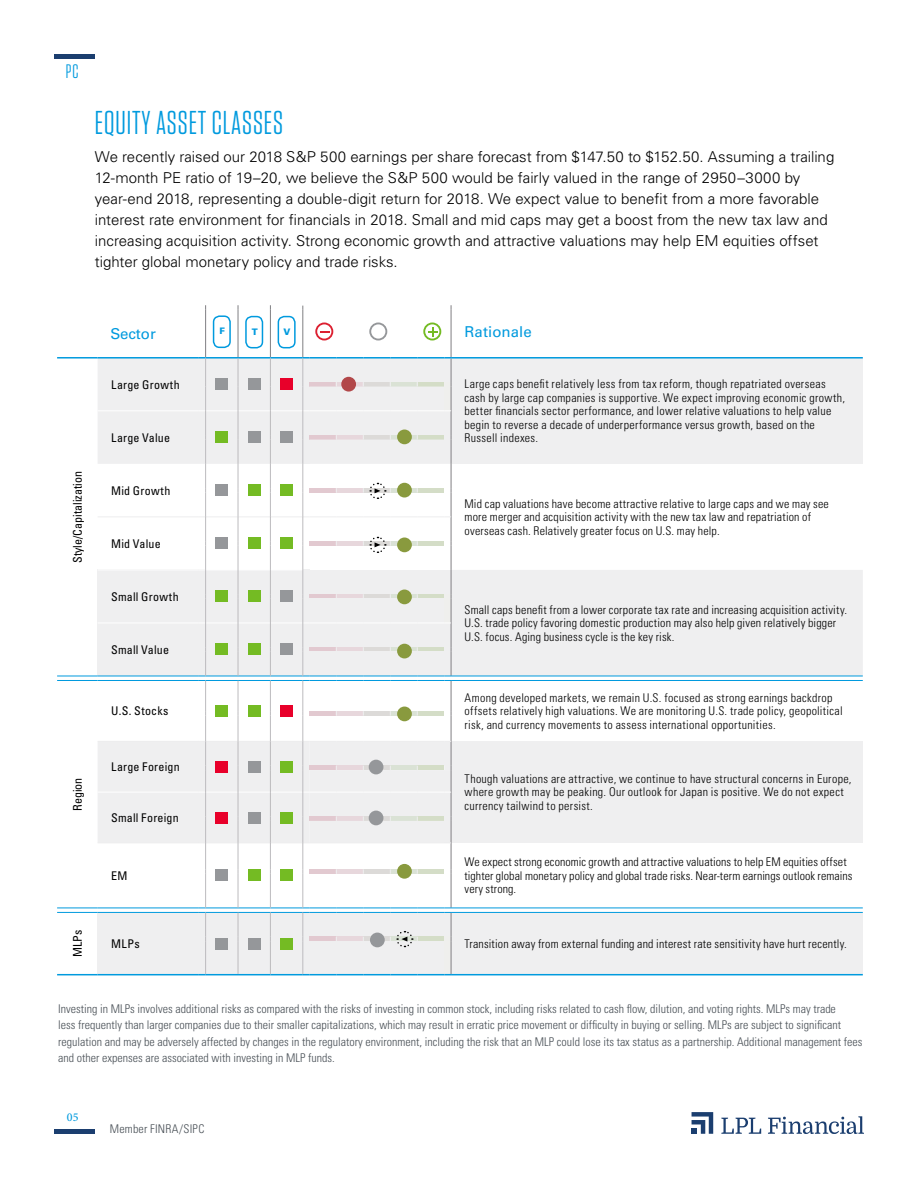
<style>
.page{position:relative;width:918px;height:1188px;background:#fff}
.page>*{position:absolute;margin:0;border:0;box-sizing:border-box;transform-origin:0 0}
.t1{font:33px "Tungsten Narrow";letter-spacing:.03em;color:#009ade}
.t2{font:19.5px "Tungsten Narrow";color:#009ade}
.t3{font:300 15px/21px "Univers LT Std";color:#000}
.t4{font:15px "Univers LT Std";color:#009ade}
.t5{font:300 condensed 12px/13.5px "Univers LT Std";letter-spacing:.02em;color:#000}
.t6{font:300 condensed 12px/16.5px "Univers LT Std";color:#484f55}
.t7{font:condensed 12px "Univers LT Std";letter-spacing:.015em;color:#000}
.t8{font:500 12px "Minion Pro";color:#009ade}
.t9{font:900 9px "Univers LT Std";color:#009ade}
</style>
<div class="page">
<hr style="left:54px;top:1130px;width:40px;height:4px;background:#1b3e6f">
<hr style="left:54px;top:54px;width:40px;height:4px;background:#1b3e6f">
<svg style="left:692px;top:1112px;width:21px;height:22px"></svg>
<svg style="left:721px;top:1118px;width:40px;height:16px"></svg>
<svg style="left:768px;top:1116px;width:96px;height:18px"></svg>
<svg style="left:452px;top:570px;width:411px;height:342px"></svg>
<div style="left:451px;top:358px;width:412px;height:106px;background:#efeff0"></div>
<div style="left:451px;top:741px;width:412px;height:102px;background:#efeff0"></div>
<div style="left:451px;top:912px;width:412px;height:63px;background:#efeff0"></div>
<hr style="left:451px;top:310px;width:1px;height:47px;background:#807f83">
<hr style="left:57px;top:357px;width:41px;height:2px;background:#009ade">
<hr style="left:451px;top:357px;width:412px;height:2px;background:#009ade">
<hr style="left:57px;top:676px;width:41px;height:1px;background:#009ade">
<hr style="left:451px;top:676px;width:412px;height:1px;background:#009ade">
<hr style="left:57px;top:680px;width:41px;height:1px;background:#009ade">
<hr style="left:451px;top:680px;width:412px;height:1px;background:#009ade">
<hr style="left:57px;top:908px;width:41px;height:1px;background:#009ade">
<hr style="left:451px;top:908px;width:412px;height:1px;background:#009ade">
<hr style="left:57px;top:912px;width:41px;height:1px;background:#009ade">
<hr style="left:451px;top:912px;width:412px;height:1px;background:#009ade">
<hr style="left:57px;top:974px;width:41px;height:1px;background:#009ade">
<hr style="left:451px;top:974px;width:412px;height:1px;background:#009ade">
<hr style="left:205px;top:310px;width:1px;height:47px;background:#807f83">
<hr style="left:238px;top:310px;width:1px;height:47px;background:#807f83">
<hr style="left:270px;top:310px;width:1px;height:47px;background:#807f83">
<hr style="left:303px;top:310px;width:1px;height:47px;background:#807f83">
<svg style="left:315px;top:323px;width:18px;height:18px"></svg>
<svg style="left:369px;top:323px;width:18px;height:18px"></svg>
<svg style="left:423px;top:323px;width:18px;height:18px"></svg>
<div style="left:213px;top:315px;width:18px;height:33px;border:2px solid #009ade;border-radius:6px"></div>
<div style="left:245px;top:316px;width:18px;height:32px;border:2px solid #009ade;border-radius:6px"></div>
<div style="left:278px;top:316px;width:18px;height:32px;border:2px solid #009ade;border-radius:6px"></div>
<svg style="left:98px;top:357px;width:354px;height:618px"></svg>
<h2 class="t2" style="left:66px;top:62px;width:14px">PC</h2>
<h1 class="t1" style="left:95px;top:107px;width:190px">EQUITY ASSET CLASSES</h1>
<p class="t3" style="left:95px;top:146px;width:741px">We recently raised our 2018 S&amp;P 500 earnings per share forecast from $147.50 to $152.50. Assuming a trailing 12-month PE ratio of 19–20, we believe the S&amp;P 500 would be fairly valued in the range of 2950–3000 by year-end 2018, representing a double-digit return for 2018. We expect value to benefit from a more favorable interest rate environment for financials in 2018. Small and mid caps may get a boost from the new tax law and increasing acquisition activity. Strong economic growth and attractive valuations may help EM equities offset tighter global monetary policy and trade risks.</p>
<p class="t7" style="left:70px;top:563px;width:94px;rotate:-90deg">Style/Capitalization</p>
<p class="t7" style="left:70px;top:811px;width:35px;rotate:-90deg">Region</p>
<p class="t4" style="left:110px;top:325px;width:47px">Sector</p>
<p class="t9" style="left:220px;top:325px;width:7px">F</p>
<p class="t9" style="left:252px;top:326px;width:8px">T</p>
<p class="t9" style="left:284px;top:326px;width:9px">V</p>
<p class="t4" style="left:465px;top:323px;width:69px">Rationale</p>
<p class="t7" style="left:111px;top:377px;width:70px">Large Growth</p>
<p class="t5" style="left:465px;top:377px;width:382px">Large caps benefit relatively less from tax reform, though repatriated overseas cash by large cap companies is supportive. We expect improving economic growth, better financials sector performance, and lower relative valuations to help value begin to reverse a decade of underperformance versus growth, based on the</p>
<p class="t7" style="left:111px;top:430px;width:60px">Large Value</p>
<p class="t5" style="left:465px;top:431px;width:75px">Russell indexes.</p>
<p class="t7" style="left:111px;top:483px;width:61px">Mid Growth</p>
<p class="t7" style="left:111px;top:536px;width:51px">Mid Value</p>
<p class="t7" style="left:111px;top:589px;width:69px">Small Growth</p>
<p class="t7" style="left:111px;top:642px;width:59px">Small Value</p>
<p class="t7" style="left:111px;top:703px;width:59px">U.S. Stocks</p>
<p class="t7" style="left:111px;top:759px;width:70px">Large Foreign</p>
<p class="t7" style="left:111px;top:810px;width:69px">Small Foreign</p>
<p class="t7" style="left:111px;top:868px;width:18px">EM</p>
<p class="t5" style="left:465px;top:497px;width:366px">Mid cap valuations have become attractive relative to large caps and we may see more merger and acquisition activity with the new tax law and repatriation of overseas cash. Relatively greater focus on U.S. may help.</p>
<p class="t5" style="left:465px;top:603px;width:384px">Small caps benefit from a lower corporate tax rate and increasing acquisition activity.<br>U.S. trade policy favoring domestic production may also help given relatively bigger<br>U.S. focus. Aging business cycle is the key risk.</p>
<p class="t5" style="left:465px;top:691px;width:380px">Among developed markets, we remain U.S. focused as strong earnings backdrop offsets relatively high valuations. We are monitoring U.S. trade policy, geopolitical risk, and currency movements to assess international opportunities.</p>
<p class="t5" style="left:465px;top:772px;width:388px">Though valuations are attractive, we continue to have structural concerns in Europe, where growth may be peaking. Our outlook for Japan is positive. We do not expect currency tailwind to persist.</p>
<p class="t5" style="left:465px;top:855px;width:389px">We expect strong economic growth and attractive valuations to help EM equities offset tighter global monetary policy and global trade risks. Near-term earnings outlook remains very strong.</p>
<p class="t7" style="left:70px;top:957px;width:29px;rotate:-90deg">MLPs</p>
<p class="t7" style="left:111px;top:936px;width:30px">MLPs</p>
<p class="t5" style="left:465px;top:937px;width:384px">Transition away from external funding and interest rate sensitivity have hurt recently.</p>
<p class="t6" style="left:58px;top:1000px;width:806px">Investing in MLPs involves additional risks as compared with the risks of investing in common stock, including risks related to cash flow, dilution, and voting rights. MLPs may trade<br>less frequently than larger companies due to their smaller capitalizations, which may result in erratic price movement or difficulty in buying or selling. MLPs are subject to significant regulation and may be adversely affected by changes in the regulatory environment, including the risk that an MLP could lose its tax status as a partnership. Additional management fees and other expenses are associated with investing in MLP funds.</p>
<p class="t8" style="left:67px;top:1109px;width:13px">05</p>
<p class="t6" style="left:110px;top:1121px;width:96px">Member FINRA/SIPC</p>
</div>
